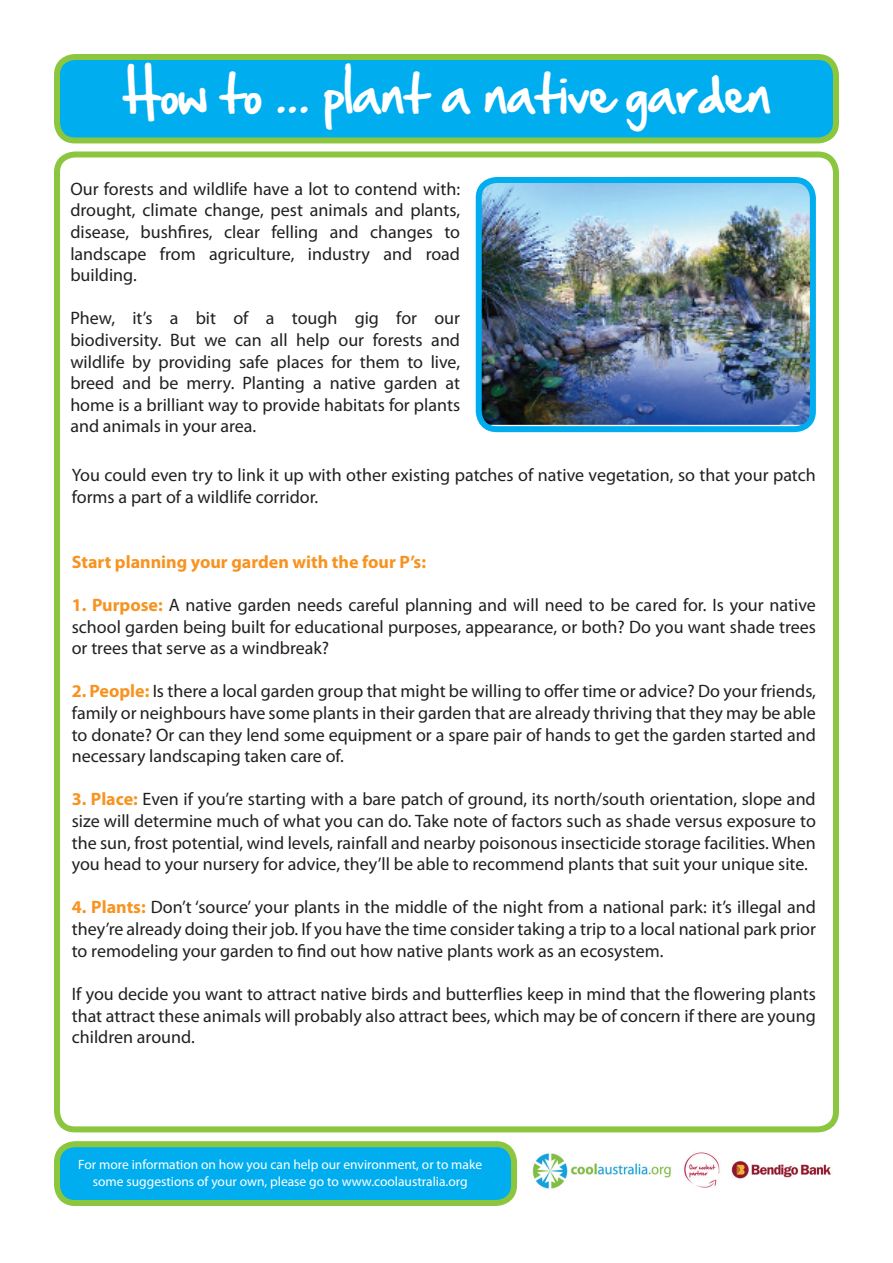
<style>
.page{position:relative;width:893px;height:1263px;background:#fff}
.page>*{position:absolute;margin:0;border:0;box-sizing:border-box;transform-origin:0 0}
.t1{font:45px "Handof Sean";color:#fff}
.t2{font:18px/21.6px "Myriad Pro";color:#231f20;text-align:justify}
.t3{font:700 18px "Myriad Pro";color:#f79321}
.t4{font:13.5px/16.2px "Myriad Pro";color:#fff;text-align:center}
.s1{font-weight:700;color:#f79321}
</style>
<div class="page">
<div style="left:54px;top:151px;width:785px;height:981px;border:6px solid #8bc63e;border-radius:18px"></div>
<div style="left:57px;top:57px;width:779px;height:83px;background:#00aeef;border-radius:18px"></div>
<div style="left:54px;top:54px;width:785px;height:89px;border:6px solid #8bc63e;border-radius:18px"></div>
<img style="left:483px;top:184px;width:326px;height:241px">
<div style="left:476px;top:177px;width:340px;height:255px;border:6px solid #00aeef;border-radius:18px"></div>
<div style="left:57px;top:1144px;width:457px;height:59px;background:#00aeef;border-radius:18px"></div>
<div style="left:54px;top:1141px;width:463px;height:65px;border:6px solid #8bc63e;border-radius:18px"></div>
<img style="left:532px;top:1152px;width:299px;height:37px">
<h1 class="t1" style="left:122px;top:62px;width:650px">How to ... plant a native garden</h1>
<p class="t2" style="left:70px;top:178px;width:391px">Our forests and wildlife have a lot to contend with: drought, climate change, pest animals and plants, disease, bushfires, clear felling and changes to landscape from agriculture, industry and road building.</p>
<p class="t2" style="left:70px;top:307px;width:391px">Phew, it’s a bit of a tough gig for our biodiversity. But we can all help our forests and wildlife by providing safe places for them to live, breed and be merry. Planting a native garden at home is a brilliant way to provide habitats for plants and animals in your area.</p>
<p class="t2" style="left:72px;top:464px;width:746px">You could even try to link it up with other existing patches of native vegetation, so that your patch forms a part of a wildlife corridor.</p>
<p class="t3" style="left:72px;top:550px;width:356px">Start planning your garden with the four P’s:</p>
<p class="t2" style="left:72px;top:594px;width:746px"><span class="s1">1. Purpose:</span> A native garden needs careful planning and will need to be cared for. Is your native school garden being built for educational purposes, appearance, or both? Do you want shade trees or trees that serve as a windbreak?</p>
<p class="t2" style="left:72px;top:680px;width:746px"><span class="s1">2. People:</span> Is there a local garden group that might be willing to offer time or advice? Do your friends, family or neighbours have some plants in their garden that are already thriving that they may be able to donate? Or can they lend some equipment or a spare pair of hands to get the garden started and necessary landscaping taken care of.</p>
<p class="t2" style="left:72px;top:788px;width:746px"><span class="s1">3. Place:</span> Even if you’re starting with a bare patch of ground, its north/south orientation, slope and size will determine much of what you can do. Take note of factors such as shade versus exposure to the sun, frost potential, wind levels, rainfall and nearby poisonous insecticide storage facilities. When you head to your nursery for advice, they’ll be able to recommend plants that suit your unique site.</p>
<p class="t2" style="left:72px;top:896px;width:746px"><span class="s1">4. Plants:</span> Don’t ‘source’ your plants in the middle of the night from a national park: it’s illegal and they’re already doing their job. If you have the time consider taking a trip to a local national park prior to remodeling your garden to find out how native plants work as an ecosystem.</p>
<p class="t2" style="left:72px;top:983px;width:745px">If you decide you want to attract native birds and butterflies keep in mind that the flowering plants that attract these animals will probably also attract bees, which may be of concern if there are young children around.</p>
<p class="t4" style="left:78px;top:1156px;width:405px">For more information on how you can help our environment, or to make some suggestions of your own, please go to www.coolaustralia.org</p>
</div>
